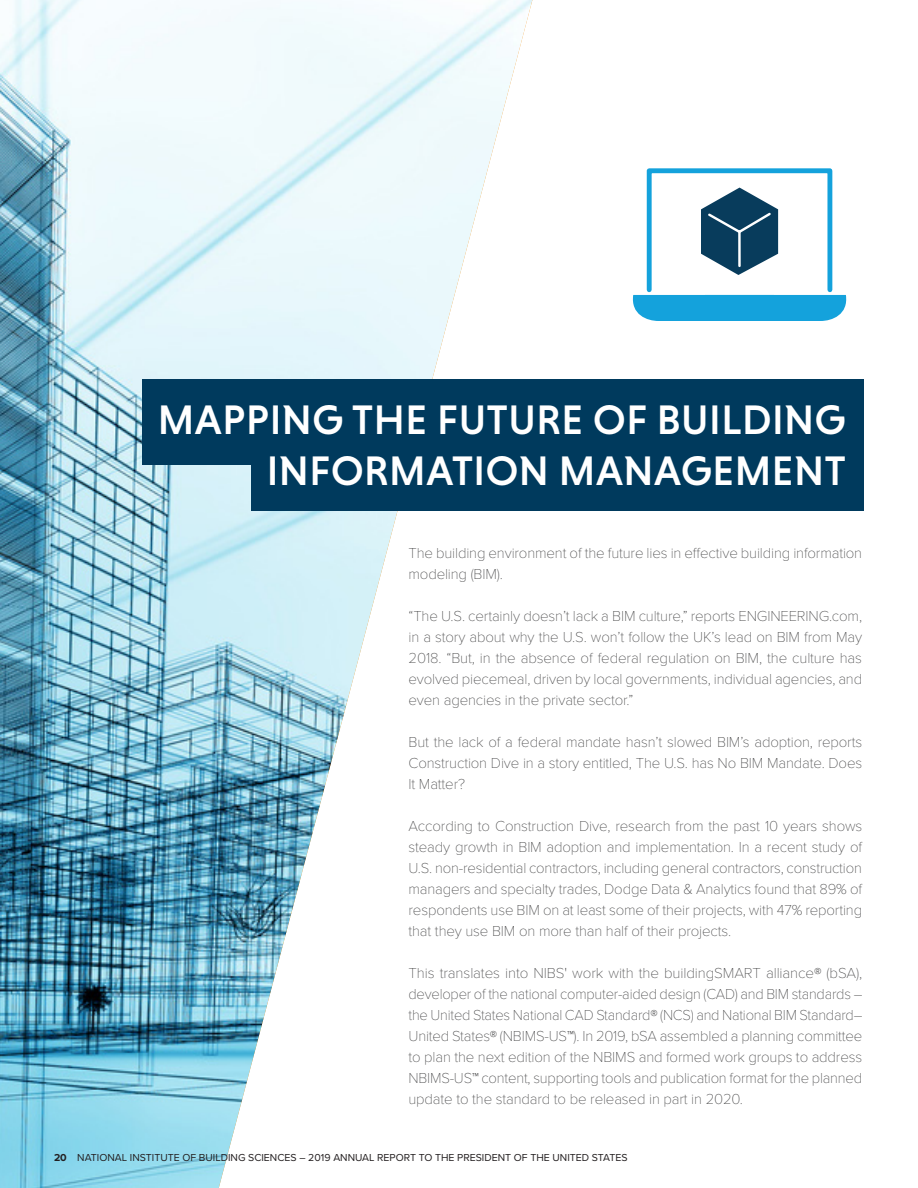
<style>
.page{position:relative;width:918px;height:1188px;background:#fff}
.page>*{position:absolute;margin:0;border:0;box-sizing:border-box;transform-origin:0 0}
.H1__Invisible_TOC{font:500 42px/51px "Niveau Grotesk";letter-spacing:.015em;color:#fff;text-align:right}
.Body_Copy{font:100 15px/21px "Proxima Nova T";letter-spacing:-.01em;color:#3e3e3f;text-align:justify}
.t1{font:10.5px "Proxima Nova";color:#231f20}
.s1{font-weight:700}
</style>
<div class="page">
<img style="left:0;top:0;width:532px;height:1188px">
<div style="left:251px;top:415px;width:613px;height:95px;background:#003a5d"></div>
<hr style="left:917px;top:621px;width:1px;height:483px;background:#00a19c">
<div style="left:647px;top:168px;width:185px;height:124px;border:5px solid #14a2dc"></div>
<div style="left:632px;top:295px;width:215px;height:26px;background:#14a2dc"></div>
<svg style="left:701px;top:188px;width:77px;height:87px"></svg>
<hr style="left:738px;top:232px;width:3px;height:34px;background:#fff">
<div style="left:142px;top:380px;width:722px;height:85px;background:#003a5d"></div>
<h1 class="H1__Invisible_TOC" style="left:158px;top:393px;width:689px">MAPPING THE FUTURE OF BUILDING<br>INFORMATION MANAGEMENT</h1>
<p class="Body_Copy" style="left:409px;top:542px;width:455px">The building environment of the future lies in effective building information modeling (BIM).</p>
<p class="Body_Copy" style="left:409px;top:605px;width:455px">“The U.S. certainly doesn’t lack a BIM culture,” reports ENGINEERING.com, in a story about why the U.S. won’t follow the UK’s lead on BIM from May 2018. “But, in the absence of federal regulation on BIM, the culture has evolved piecemeal, driven by local governments, individual agencies, and even agencies in the private sector.”</p>
<p class="Body_Copy" style="left:409px;top:731px;width:455px">But the lack of a federal mandate hasn’t slowed BIM’s adoption, reports Construction Dive in a story entitled, The U.S. has No BIM Mandate. Does It Matter?</p>
<p class="Body_Copy" style="left:409px;top:815px;width:455px">According to Construction Dive, research from the past 10 years shows steady growth in BIM adoption and implementation. In a recent study of U.S. non-residential contractors, including general contractors, construction managers and specialty trades, Dodge Data &amp; Analytics found that 89% of respondents use BIM on at least some of their projects, with 47% reporting that they use BIM on more than half of their projects.</p>
<p class="Body_Copy" style="left:409px;top:962px;width:455px">This translates into NIBS' work with the buildingSMART alliance® (bSA), developer of the national computer-aided design (CAD) and BIM standards – the United States National CAD Standard® (NCS) and National BIM Standard– United States® (NBIMS-US™). In 2019, bSA assembled a planning committee to plan the next edition of the NBIMS and formed work groups to address NBIMS-US™ content, supporting tools and publication format for the planned update to the standard to be released in part in 2020.</p>
<p class="t1" style="left:54px;top:1150px;width:575px"><span class="s1">20</span> NATIONAL INSTITUTE OF BUILDING SCIENCES – 2019 ANNUAL REPORT TO THE PRESIDENT OF THE UNITED STATES</p>
</div>
